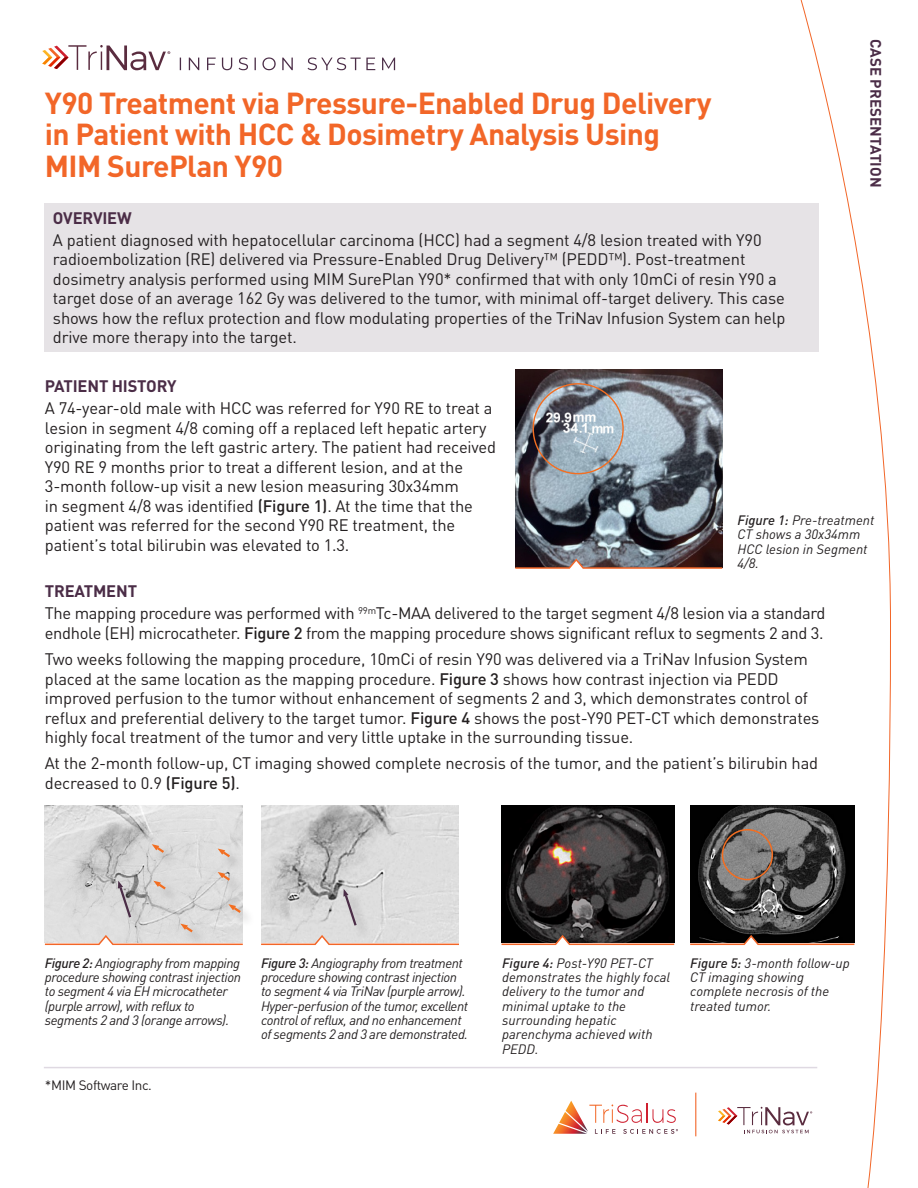
<style>
.page{position:relative;width:918px;height:1188px;background:#fff}
.page>*{position:absolute;margin:0;border:0;box-sizing:border-box;transform-origin:0 0}
.t1{font:700 30px/31.5px "DIN Pro";letter-spacing:-.02em;color:#f26628}
.t2{font:16.5px/19.5px "DIN Pro";letter-spacing:-.01em;color:#231f20}
.t3{font:700 16.5px "DIN Pro";letter-spacing:-.01em;color:#4b2d47}
.t4{font:700 15px "DIN Pro";letter-spacing:.01em;color:#4b2d47}
.t5{font:italic 13.5px/14.4px "DIN Pro";letter-spacing:-.03em;color:#231f20}
.t6{font:italic 13.5px/14.4px "DIN Pro";color:#231f20}
.t7{font:13.5px "DIN Pro";letter-spacing:-.03em;color:#231f20}
.s1{font-weight:500}
</style>
<div class="page">
<svg style="left:800px;top:0;width:91px;height:1188px"></svg>
<svg style="left:42px;top:45px;width:128px;height:25px"></svg>
<svg style="left:180px;top:57px;width:215px;height:13px"></svg>
<hr style="left:695px;top:1093px;width:1px;height:43px;background:#f26628">
<svg style="left:718px;top:1107px;width:94px;height:26px"></svg>
<svg style="left:553px;top:1101px;width:125px;height:33px"></svg>
<hr style="left:44px;top:1067px;width:773px;height:1px;background:#dfd9e2">
<div style="left:45px;top:203px;width:774px;height:148px;background:#e6e3e6"></div>
<img style="left:515px;top:369px;width:207px;height:188px">
<svg style="left:515px;top:557px;width:208px;height:12px;background:#6a5250"></svg>
<img style="left:45px;top:805px;width:198px;height:67px">
<div style="left:152px;top:845px;width:27px;height:23px;background:#231f20;opacity:.3"></div>
<svg style="left:152px;top:844px;width:15px;height:11px"></svg>
<div style="left:218px;top:849px;width:27px;height:23px;background:#231f20;opacity:.3"></div>
<svg style="left:218px;top:849px;width:15px;height:10px"></svg>
<img style="left:261px;top:805px;width:198px;height:129px">
<div style="left:344px;top:890px;width:28px;height:51px;background:#dcdcdc"></div>
<svg style="left:343px;top:889px;width:15px;height:39px"></svg>
<img style="left:502px;top:805px;width:172px;height:129px">
<img style="left:690px;top:805px;width:164px;height:129px">
<div style="left:722px;top:829px;width:51px;height:51px;border:2px solid #f36e21;border-radius:50%"></div>
<svg style="left:44px;top:872px;width:200px;height:74px;background:#d8d4d2"></svg>
<svg style="left:261px;top:934px;width:198px;height:12px"></svg>
<svg style="left:501px;top:934px;width:174px;height:12px;background:#58453d"></svg>
<svg style="left:690px;top:934px;width:166px;height:12px;background:#49372f"></svg>
<p class="t4" style="left:888px;top:39px;width:150px;rotate:90deg">CASE PRESENTATION</p>
<p class="t1" style="left:45px;top:85px;width:668px">Y90 Treatment via Pressure-Enabled Drug Delivery in Patient with HCC &amp; Dosimetry Analysis Using<br>MIM SurePlan Y90</p>
<p class="t3" style="left:53px;top:205px;width:80px">OVERVIEW</p>
<p class="t2" style="left:53px;top:229px;width:734px">A patient diagnosed with hepatocellular carcinoma (HCC) had a segment 4/8 lesion treated with Y90 radioembolization (RE) delivered via Pressure-Enabled Drug Delivery™ (PEDD™). Post-treatment dosimetry analysis performed using MIM SurePlan Y90* confirmed that with only 10mCi of resin Y90 a target dose of an average 162 Gy was delivered to the tumor, with minimal off-target delivery. This case shows how the reflux protection and flow modulating properties of the TriNav Infusion System can help drive more therapy into the target.</p>
<p class="t3" style="left:45px;top:373px;width:133px">PATIENT HISTORY</p>
<p class="t2" style="left:45px;top:397px;width:453px">A 74-year-old male with HCC was referred for Y90 RE to treat a lesion in segment 4/8 coming off a replaced left hepatic artery originating from the left gastric artery. The patient had received Y90 RE 9 months prior to treat a different lesion, and at the 3-month follow-up visit a new lesion measuring 30x34mm<br>in segment 4/8 was identified <span class="s1">(Figure 1)</span>. At the time that the patient was referred for the second Y90 RE treatment, the patient’s total bilirubin was elevated to 1.3.</p>
<p class="t3" style="left:45px;top:578px;width:94px">TREATMENT</p>
<p class="t2" style="left:45px;top:603px;width:782px">The mapping procedure was performed with <sup>99m</sup>Tc-MAA delivered to the target segment 4/8 lesion via a standard endhole (EH) microcatheter. <span class="s1">Figure 2</span> from the mapping procedure shows significant reflux to segments 2 and 3.</p>
<p class="t2" style="left:45px;top:648px;width:776px">Two weeks following the mapping procedure, 10mCi of resin Y90 was delivered via a TriNav Infusion System placed at the same location as the mapping procedure. <span class="s1">Figure 3</span> shows how contrast injection via PEDD improved perfusion to the tumor without enhancement of segments 2 and 3, which demonstrates control of reflux and preferential delivery to the target tumor. <span class="s1">Figure 4</span> shows the post-Y90 PET-CT which demonstrates highly focal treatment of the tumor and very little uptake in the surrounding tissue.</p>
<p class="t2" style="left:45px;top:753px;width:775px">At the 2-month follow-up, CT imaging showed complete necrosis of the tumor, and the patient’s bilirubin had decreased to 0.9 <span class="s1">(Figure 5)</span>.</p>
<p class="t6" style="left:738px;top:512px;width:138px"><span class="s1">Figure 1:</span> Pre-treatment<br>CT shows a 30x34mm<br>HCC lesion in Segment<br>4/8.</p>
<p class="t5" style="left:261px;top:954px;width:209px"><span class="s1">Figure 3:</span> Angiography from treatment procedure showing contrast injection to segment 4 via TriNav (purple arrow).<br>Hyper-perfusion of the tumor, excellent control of reflux, and no enhancement of segments 2 and 3 are demonstrated.</p>
<p class="t6" style="left:690px;top:954px;width:161px"><span class="s1">Figure 5:</span> 3-month follow-up<br>CT imaging showing complete necrosis of the treated tumor.</p>
<p class="t5" style="left:45px;top:954px;width:198px"><span class="s1">Figure 2:</span> Angiography from mapping procedure showing contrast injection to segment 4 via EH microcatheter (purple arrow), with reflux to segments 2 and 3 (orange arrows).</p>
<p class="t6" style="left:502px;top:954px;width:169px"><span class="s1">Figure 4:</span> Post-Y90 PET-CT demonstrates the highly focal delivery to the tumor and minimal uptake to the surrounding hepatic parenchyma achieved with<br>PEDD.</p>
<p class="t7" style="left:45px;top:1075px;width:109px">*MIM Software Inc.</p>
</div>
